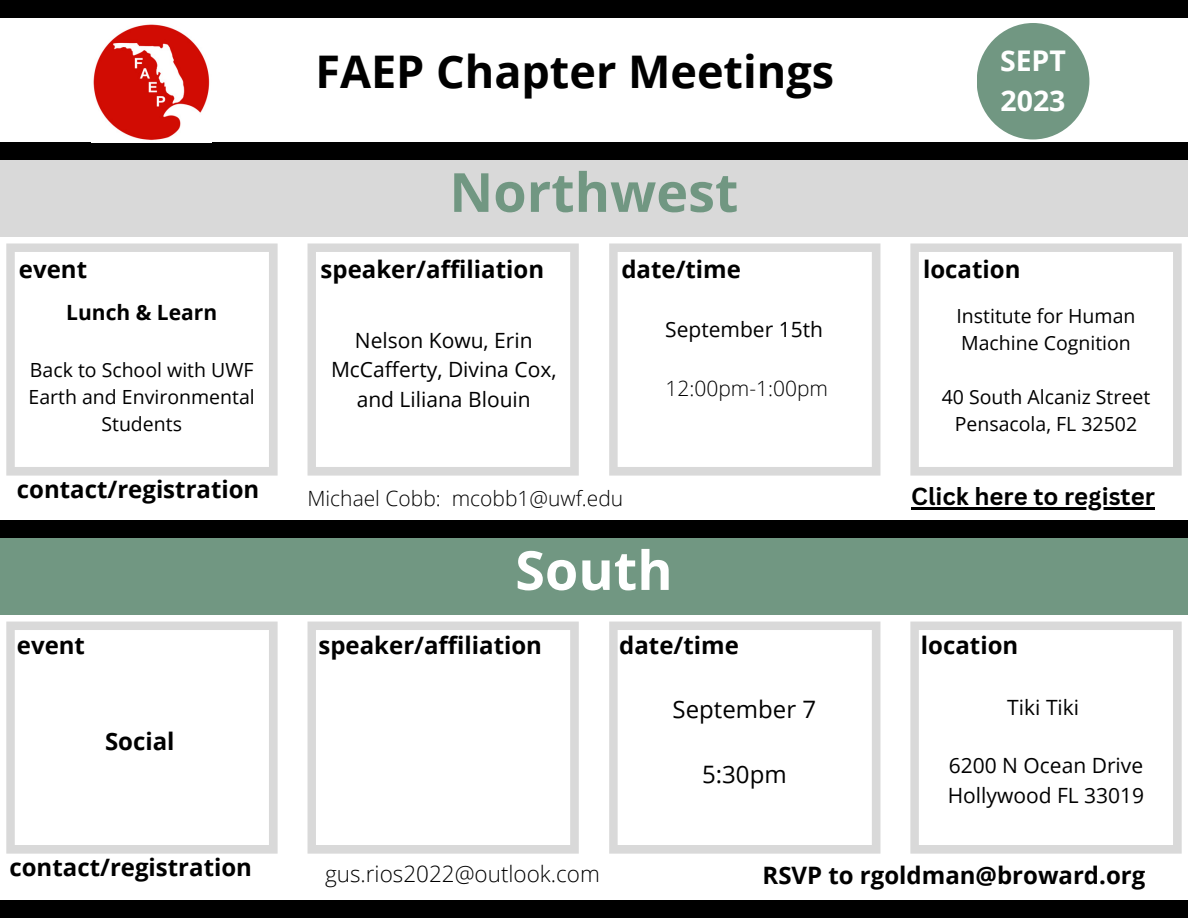
<style>
.page{position:relative;width:1188px;height:918px;background:#fff}
.page>*{position:absolute;margin:0;border:0;box-sizing:border-box;transform-origin:0 0}
.t1{font:700 54px "Open Sans";color:#719782}
.t2{font:700 54px "Open Sans";color:#fff}
.t3{font:700 45px "Open Sans";color:#000}
.t4{font:700 28.5px "Open Sans";color:#fff}
.t5{font:700 24px "Open Sans";color:#000}
.t6{font:700 24px "Canva Sans";color:#000}
.t7{font:24px "Open Sans";color:#000}
.t8{font:300 22.5px "Open Sans";color:#000}
.t9{font:21px/29.2px "Open Sans";color:#000;text-align:center}
.t10{font:300 21px "Open Sans";color:#000}
.t11{font:700 21px "Open Sans";color:#000}
.t12{font:19.5px/27px "Open Sans";color:#000;text-align:center}
</style>
<div class="page">
<div style="left:0;top:160px;width:1188px;height:77px;background:#d9d9d9"></div>
<div style="left:0;top:143px;width:1188px;height:17px;background:#000"></div>
<img style="left:93px;top:24px;width:117px;height:116px">
<div style="left:977px;top:23px;width:112px;height:116px;background:#719782;border-radius:50%"></div>
<div style="left:0;top:0;width:1188px;height:17px;background:#000"></div>
<div style="left:0;top:538px;width:1188px;height:77px;background:#719782"></div>
<div style="left:0;top:521px;width:1188px;height:17px;background:#000"></div>
<div style="left:0;top:901px;width:1188px;height:17px;background:#000"></div>
<svg style="left:6px;top:243px;width:272px;height:233px"></svg>
<svg style="left:308px;top:243px;width:271px;height:233px"></svg>
<svg style="left:609px;top:243px;width:271px;height:233px"></svg>
<svg style="left:910px;top:243px;width:272px;height:233px"></svg>
<svg style="left:6px;top:622px;width:272px;height:232px"></svg>
<svg style="left:308px;top:622px;width:271px;height:232px"></svg>
<svg style="left:609px;top:622px;width:271px;height:232px"></svg>
<svg style="left:910px;top:622px;width:272px;height:232px"></svg>
<hr style="left:911px;top:507px;width:244px;height:3px;background:#000">
<p class="t3" style="left:315px;top:40px;width:520px">FAEP Chapter Meetings</p>
<p class="t1" style="left:449px;top:154px;width:291px">Northwest</p>
<p class="t4" style="left:1000px;top:41px;width:68px">SEPT</p>
<p class="t4" style="left:1001px;top:80px;width:67px">2023</p>
<p class="t5" style="left:19px;top:253px;width:70px">event</p>
<p class="t5" style="left:321px;top:253px;width:225px">speaker/affiliation</p>
<p class="t5" style="left:621px;top:253px;width:121px">date/time</p>
<p class="t5" style="left:923px;top:253px;width:99px">location</p>
<p class="t11" style="left:66px;top:297px;width:152px">Lunch &amp; Learn</p>
<p class="t12" style="left:29px;top:356px;width:228px">Back to School with UWF<br>Earth and Environmental<br>Students</p>
<p class="t5" style="left:17px;top:472px;width:244px">contact/registration</p>
<p class="t9" style="left:331px;top:325px;width:227px">Nelson Kowu, Erin<br>McCafferty, Divina Cox, and Liliana Blouin</p>
<p class="t10" style="left:307px;top:483px;width:317px">Michael Cobb: mcobb1@uwf.edu</p>
<p class="t9" style="left:665px;top:314px;width:159px">September 15th</p>
<p class="t10" style="left:666px;top:373px;width:164px">12:00pm-1:00pm</p>
<p class="t2" style="left:515px;top:532px;width:159px">South</p>
<p class="t12" style="left:957px;top:302px;width:180px;text-align:left">Institute for Human<br>Machine Cognition</p>
<p class="t12" style="left:942px;top:383px;width:210px">40 South Alcaniz Street</p>
<p class="t12" style="left:955px;top:410px;width:184px">Pensacola, FL 32502</p>
<p class="t6" style="left:911px;top:480px;width:245px">Click here to register</p>
<p class="t5" style="left:17px;top:628px;width:70px">event</p>
<p class="t5" style="left:318px;top:628px;width:225px">speaker/affiliation</p>
<p class="t5" style="left:619px;top:628px;width:121px">date/time</p>
<p class="t5" style="left:921px;top:628px;width:99px">location</p>
<p class="t5" style="left:105px;top:725px;width:71px">Social</p>
<p class="t5" style="left:9px;top:850px;width:244px">contact/registration</p>
<p class="t7" style="left:673px;top:692px;width:145px">September 7</p>
<p class="t7" style="left:702px;top:757px;width:86px">5:30pm</p>
<p class="t9" style="left:1007px;top:692px;width:73px">Tiki Tiki</p>
<p class="t9" style="left:948px;top:751px;width:198px;text-align:left">6200 N Ocean Drive<br>Hollywood FL 33019</p>
<p class="t8" style="left:325px;top:858px;width:276px">gus.rios2022@outlook.com</p>
<p class="t5" style="left:763px;top:859px;width:384px">RSVP to rgoldman@broward.org</p>
</div>
